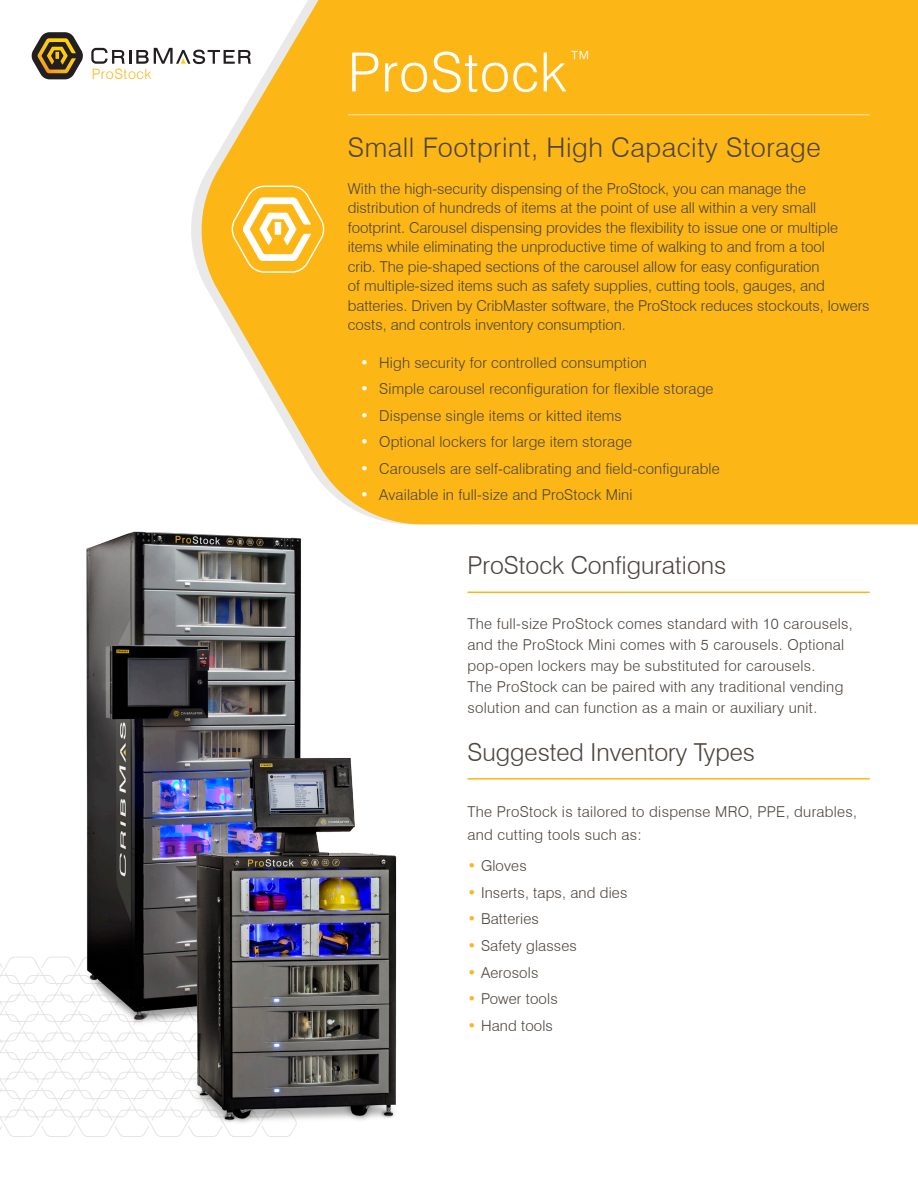
<style>
.page{position:relative;width:918px;height:1188px;background:#fff}
.page>*{position:absolute;margin:0;border:0;box-sizing:border-box;transform-origin:0 0}
.title_-_ruled{font:300 54px "Swiss 721 BT";letter-spacing:.02em;color:#fff}
.title_subhead{font:300 27px "Swiss 721 BT";letter-spacing:.02em;color:#4d453f}
.subheading_-_ruled{font:300 24.75px "Swiss 721 BT";color:#4d453f}
.intro_body{font:300 15px/19.5px "Swiss 721 BT";color:#4d453f}
.body_copy{font:300 15px/21px "Swiss 721 BT";letter-spacing:.02em;color:#4d453f}
.product_name_-_locku{font:300 14.25px "Swiss 721 BT";letter-spacing:.04em;color:#fcb615}
.s1{color:#fff}
.s2{color:#fcb615}
</style>
<div class="page">
<svg style="left:196px;top:0;width:722px;height:524px;background:#fbbc2a"></svg>
<svg style="left:0;top:956px;width:290px;height:181px"></svg>
<svg style="left:231px;top:186px;width:94px;height:87px"></svg>
<svg style="left:31px;top:32px;width:52px;height:47px"></svg>
<svg style="left:91px;top:48px;width:160px;height:16px"></svg>
<img style="left:70px;top:519px;width:342px;height:616px">
<hr style="left:468px;top:592px;width:402px;height:1px;background:#fcb615">
<hr style="left:468px;top:778px;width:402px;height:2px;background:#fcb615">
<hr style="left:348px;top:114px;width:522px;height:1px;background:#fed78f">
<p class="product_name_-_locku" style="left:92px;top:66px;width:61px">ProStock</p>
<p class="title_-_ruled" style="left:348px;top:39px;width:247px">ProStock<sup>™</sup></p>
<p class="title_subhead" style="left:348px;top:131px;width:474px">Small Footprint, High Capacity Storage</p>
<p class="intro_body" style="left:348px;top:179px;width:523px">With the high-security dispensing of the ProStock, you can manage the distribution of hundreds of items at the point of use all within a very small footprint. Carousel dispensing provides the flexibility to issue one or multiple items while eliminating the unproductive time of walking to and from a tool<br>crib. The pie-shaped sections of the carousel allow for easy configuration<br>of multiple-sized items such as safety supplies, cutting tools, gauges, and batteries. Driven by CribMaster software, the ProStock reduces stockouts, lowers costs, and controls inventory consumption.</p>
<p class="intro_body" style="left:360px;top:352px;width:288px"><span class="s1">•</span> High security for controlled consumption</p>
<p class="intro_body" style="left:360px;top:379px;width:355px"><span class="s1">•</span> Simple carousel reconfiguration for flexible storage</p>
<p class="intro_body" style="left:360px;top:405px;width:263px"><span class="s1">•</span> Dispense single items or kitted items</p>
<p class="intro_body" style="left:360px;top:432px;width:273px"><span class="s1">•</span> Optional lockers for large item storage</p>
<p class="intro_body" style="left:360px;top:458px;width:361px"><span class="s1">•</span> Carousels are self-calibrating and field-configurable</p>
<p class="intro_body" style="left:360px;top:485px;width:274px"><span class="s1">•</span> Available in full-size and ProStock Mini</p>
<p class="subheading_-_ruled" style="left:468px;top:550px;width:260px">ProStock Configurations</p>
<p class="body_copy" style="left:468px;top:613px;width:387px">The full-size ProStock comes standard with 10 carousels, and the ProStock Mini comes with 5 carousels. Optional pop-open lockers may be substituted for carousels.<br>The ProStock can be paired with any traditional vending solution and can function as a main or auxiliary unit.</p>
<p class="subheading_-_ruled" style="left:468px;top:737px;width:289px">Suggested Inventory Types</p>
<p class="body_copy" style="left:468px;top:800px;width:391px;line-height:22.5px">The ProStock is tailored to dispense MRO, PPE, durables, and cutting tools such as:</p>
<p class="intro_body" style="left:468px;top:856px;width:61px"><span class="s2">•</span> Gloves</p>
<p class="intro_body" style="left:468px;top:882px;width:161px"><span class="s2">•</span> Inserts, taps, and dies</p>
<p class="intro_body" style="left:468px;top:909px;width:73px"><span class="s2">•</span> Batteries</p>
<p class="intro_body" style="left:468px;top:936px;width:111px"><span class="s2">•</span> Safety glasses</p>
<p class="intro_body" style="left:468px;top:962px;width:72px"><span class="s2">•</span> Aerosols</p>
<p class="intro_body" style="left:468px;top:989px;width:92px"><span class="s2">•</span> Power tools</p>
<p class="intro_body" style="left:468px;top:1016px;width:87px"><span class="s2">•</span> Hand tools</p>
</div>
